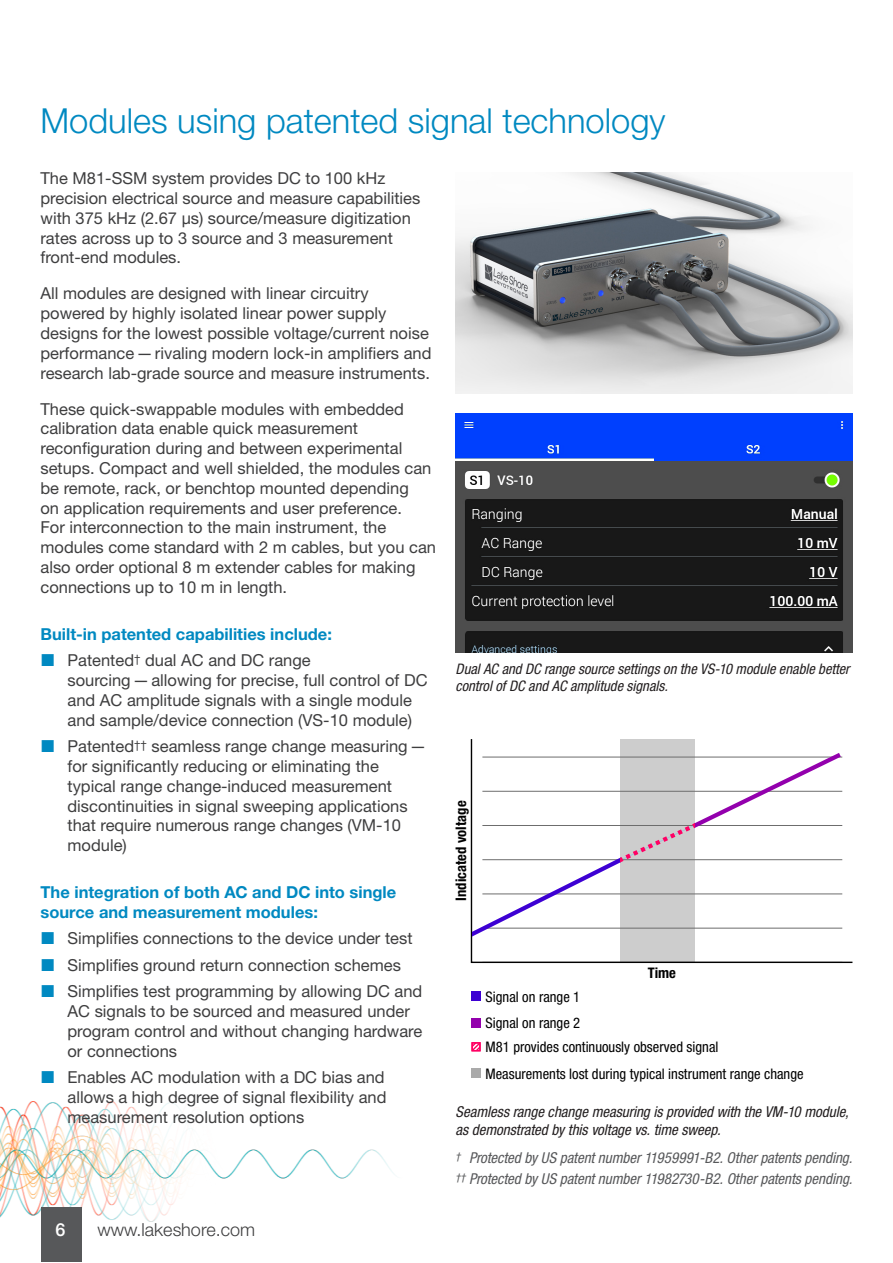
<style>
.page{position:relative;width:893px;height:1263px;background:#fff}
.page>*{position:absolute;margin:0;border:0;box-sizing:border-box;transform-origin:0 0}
.Head{font:300 34.5px "Helvetica Neue LT Std";color:#0089c1}
.t1{font:300 18px "Helvetica Neue LT Std";color:#3e3e3f}
.t2{font:500 18px "Helvetica Neue LT Std";color:#fff}
.Body{font:16.5px/19.8px "Helvetica Neue LT Std";color:#3e3e3f}
.Subhead_1{font:700 16.5px/19.8px "Helvetica Neue LTW1 G";color:#0089c1}
.t3{font:italic condensed 15px "Helvetica Neue LT Std";letter-spacing:-.005em;color:#57585a}
.t4{font:italic condensed 15px/18px "Helvetica Neue LT Std";color:#231f20}
.t5{font:condensed 14.55px/26.1px "Helvetica Neue LTW1 G";color:#000}
.t6{font:italic condensed 14.55px/17.4px "Helvetica Neue LT Std";color:#231f20}
.t7{font:700 condensed 14.55px "Helvetica Neue LTW1 G";color:#000}
</style>
<div class="page">
<img style="left:0;top:1101px;width:395px;height:121px">
<div style="left:41px;top:1207px;width:40px;height:54px;background:#57585a"></div>
<img style="left:455px;top:172px;width:397px;height:221px">
<img style="left:455px;top:414px;width:397px;height:238px">
<svg style="left:470px;top:739px;width:382px;height:225px"></svg>
<svg style="left:478px;top:753px;width:363px;height:180px"></svg>
<div style="left:471px;top:992px;width:10px;height:9px;background:#3d00d3"></div>
<div style="left:471px;top:1018px;width:10px;height:9px;background:#9300ad"></div>
<svg style="left:473px;top:1044px;width:6px;height:5px"></svg>
<div style="left:471px;top:1042px;width:10px;height:9px;border:1px solid #ff0063"></div>
<svg style="left:470px;top:803px;width:261px;height:134px"></svg>
<div style="left:471px;top:1068px;width:10px;height:9px;background:#aaa"></div>
<p class="Head" style="left:40px;top:99px;width:626px">Modules using patented signal technology</p>
<p class="Body" style="left:40px;top:168px;width:381px">The M81-SSM system provides DC to 100 kHz precision electrical source and measure capabilities with 375 kHz (2.67 μs) source/measure digitization rates across up to 3 source and 3 measurement front-end modules.</p>
<p class="Body" style="left:40px;top:283px;width:393px">All modules are designed with linear circuitry powered by highly isolated linear power supply designs for the lowest possible voltage/current noise performance—rivaling modern lock-in amplifiers and research lab-grade source and measure instruments.</p>
<p class="Body" style="left:40px;top:399px;width:397px">These quick-swappable modules with embedded calibration data enable quick measurement reconfiguration during and between experimental setups. Compact and well shielded, the modules can be remote, rack, or benchtop mounted depending<br>on application requirements and user preference.<br>For interconnection to the main instrument, the modules come standard with 2 m cables, but you can also order optional 8 m extender cables for making connections up to 10 m in length.</p>
<p class="Subhead_1" style="left:40px;top:624px;width:293px">Built-in patented capabilities include:</p>
<p class="Body" style="left:68px;top:650px;width:362px">Patented<sup>†</sup> dual AC and DC range sourcing—allowing for precise, full control of DC and AC amplitude signals with a single module and sample/device connection (VS-10 module)</p>
<p class="Body" style="left:68px;top:736px;width:360px">Patented<sup>††</sup> seamless range change measuring— for significantly reducing or eliminating the typical range change-induced measurement discontinuities in signal sweeping applications that require numerous range changes (VM-10 module)</p>
<p class="Subhead_1" style="left:40px;top:882px;width:357px">The integration of both AC and DC into single source and measurement modules:</p>
<p class="Body" style="left:68px;top:928px;width:347px">Simplifies connections to the device under test</p>
<p class="Body" style="left:68px;top:955px;width:335px">Simplifies ground return connection schemes</p>
<p class="Body" style="left:68px;top:981px;width:356px">Simplifies test programming by allowing DC and AC signals to be sourced and measured under program control and without changing hardware or connections</p>
<p class="Body" style="left:68px;top:1067px;width:320px;text-align:justify">Enables AC modulation with a DC bias and allows a high degree of signal flexibility and measurement resolution options</p>
<p class="t6" style="left:455px;top:660px;width:396px">Dual AC and DC range source settings on the VS-10 module enable better control of DC and AC amplitude signals.</p>
<p class="t7" style="left:452px;top:901px;width:102px;rotate:-90deg">Indicated voltage</p>
<p class="t7" style="left:648px;top:964px;width:30px">Time</p>
<p class="t5" style="left:486px;top:983px;width:96px">Signal on range 1<br>Signal on range 2</p>
<p class="t5" style="left:486px;top:1034px;width:319px">M81 provides continuously observed signal<br>Measurements lost during typical instrument range change</p>
<p class="t4" style="left:455px;top:1103px;width:395px">Seamless range change measuring is provided with the VM-10 module, as demonstrated by this voltage vs. time sweep.</p>
<p class="t3" style="left:455px;top:1149px;width:398px"><sup>†</sup> Protected by US patent number 11959991-B2. Other patents pending.</p>
<p class="t3" style="left:455px;top:1170px;width:398px"><sup>††</sup> Protected by US patent number 11982730-B2. Other patents pending.</p>
<p class="t2" style="left:56px;top:1218px;width:12px">6</p>
<p class="t1" style="left:98px;top:1218px;width:159px">www.lakeshore.com</p>
</div>
